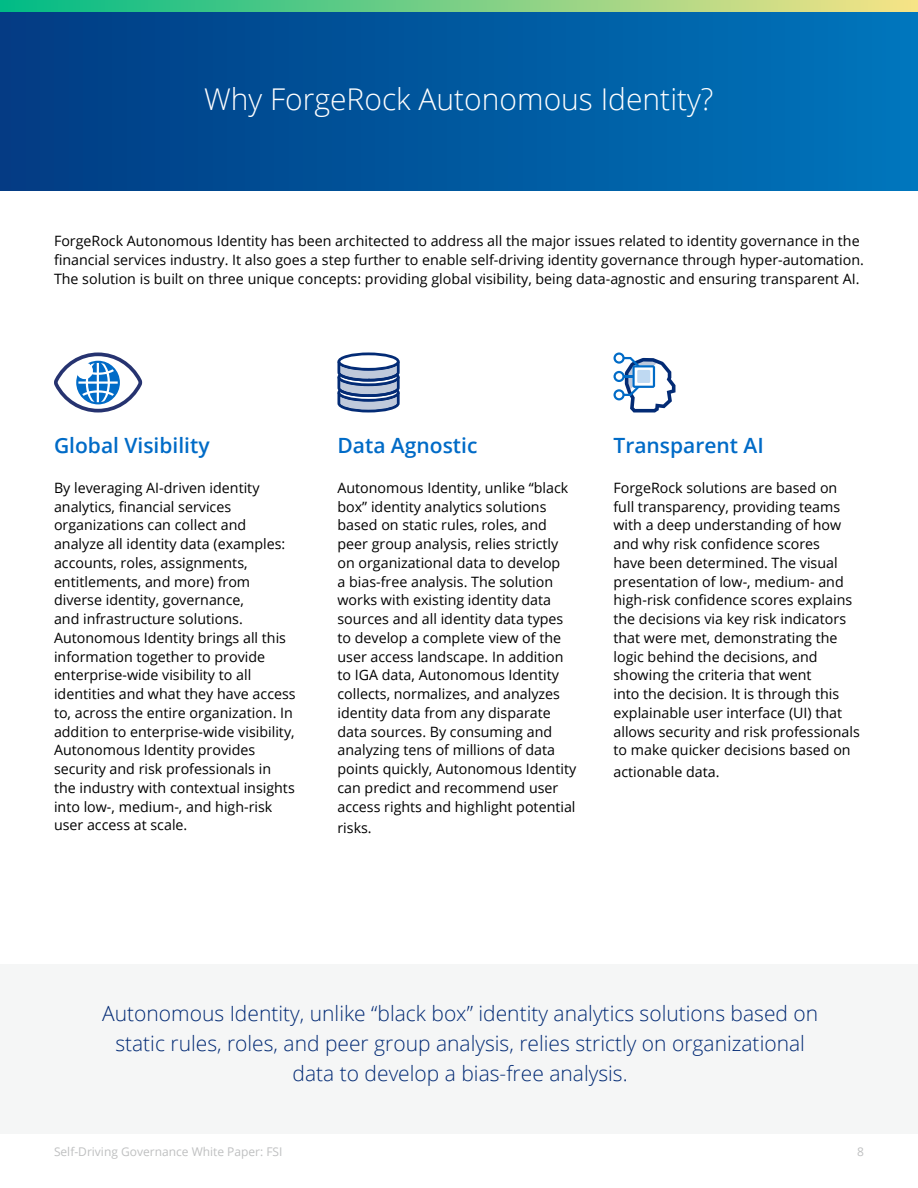
<style>
.page{position:relative;width:918px;height:1188px;background:#fff}
.page>*{position:absolute;margin:0;border:0;box-sizing:border-box;transform-origin:0 0}
.t1{font:300 30px "Open Sans";color:#fff}
.t2{font:300 21px/30px "Open Sans";color:#032b75;text-align:center}
.t3{font:600 21px "Open Sans";color:#006bc7}
.t4{font:14.25px/18.8px "Open Sans";color:#000}
.t5{font:12px "Open Sans";color:#bfc0c1}
</style>
<div class="page">
<div style="left:0;top:0;width:918px;height:190px;background:linear-gradient(to right,#013b82,#0075bb)"></div>
<svg style="left:0;top:0;width:918px;height:12px"></svg>
<svg style="left:54px;top:352px;width:88px;height:60px"></svg>
<div style="left:76px;top:362px;width:17px;height:17px;background:#fff;border-radius:50%"></div>
<svg style="left:614px;top:352px;width:61px;height:60px"></svg>
<div style="left:637px;top:370px;width:13px;height:13px;background:#bfd9f2"></div>
<svg style="left:337px;top:352px;width:63px;height:60px"></svg>
<div style="left:0;top:964px;width:918px;height:170px;background:#f5f6f6"></div>
<h1 class="t1" style="left:204px;top:79px;width:511px">Why ForgeRock Autonomous Identity?</h1>
<p class="t4" style="left:54px;top:231px;width:812px">ForgeRock Autonomous Identity has been architected to address all the major issues related to identity governance in the financial services industry. It also goes a step further to enable self-driving identity governance through hyper-automation.<br>The solution is built on three unique concepts: providing global visibility, being data-agnostic and ensuring transparent AI.</p>
<h2 class="t3" style="left:54px;top:431px;width:157px">Global Visibility</h2>
<p class="t4" style="left:54px;top:478px;width:243px">By leveraging AI-driven identity analytics, financial services organizations can collect and analyze all identity data (examples: accounts, roles, assignments, entitlements, and more) from diverse identity, governance,<br>and infrastructure solutions.<br>Autonomous Identity brings all this information together to provide enterprise-wide visibility to all identities and what they have access to, across the entire organization. In addition to enterprise-wide visibility, Autonomous Identity provides security and risk professionals in the industry with contextual insights into low-, medium-, and high-risk user access at scale.</p>
<h2 class="t3" style="left:338px;top:431px;width:141px">Data Agnostic</h2>
<p class="t4" style="left:338px;top:478px;width:240px">Autonomous Identity, unlike “black box” identity analytics solutions based on static rules, roles, and peer group analysis, relies strictly on organizational data to develop<br>a bias-free analysis. The solution works with existing identity data sources and all identity data types to develop a complete view of the user access landscape. In addition to IGA data, Autonomous Identity collects, normalizes, and analyzes identity data from any disparate data sources. By consuming and analyzing tens of millions of data points quickly, Autonomous Identity can predict and recommend user access rights and highlight potential</p>
<p class="t4" style="left:338px;top:818px;width:36px">risks.</p>
<h2 class="t3" style="left:614px;top:431px;width:152px">Transparent AI</h2>
<p class="t4" style="left:614px;top:478px;width:248px">ForgeRock solutions are based on full transparency, providing teams with a deep understanding of how and why risk confidence scores<br>have been determined. The visual presentation of low-, medium- and high-risk confidence scores explains the decisions via key risk indicators that were met, demonstrating the logic behind the decisions, and showing the criteria that went<br>into the decision. It is through this explainable user interface (UI) that allows security and risk professionals to make quicker decisions based on</p>
<p class="t4" style="left:614px;top:762px;width:108px">actionable data.</p>
<h2 class="t2" style="left:102px;top:998px;width:718px">Autonomous Identity, unlike “black box” identity analytics solutions based on static rules, roles, and peer group analysis, relies strictly on organizational data to develop a bias-free analysis.</h2>
<p class="t5" style="left:54px;top:1143px;width:230px">Self-Driving Governance White Paper: FSI</p>
<p class="t5" style="left:857px;top:1143px;width:8px">8</p>
</div>
